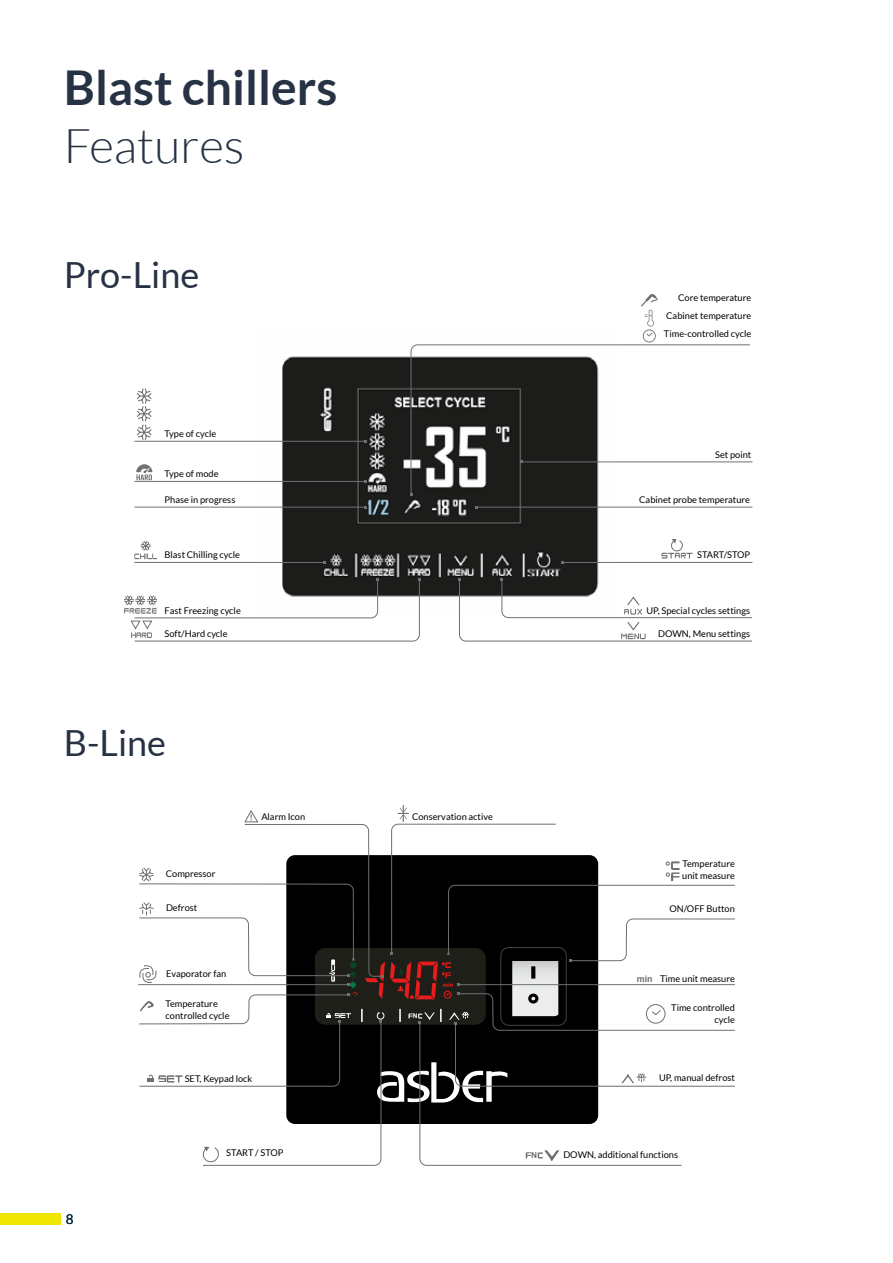
<style>
.page{position:relative;width:893px;height:1263px;background:#fff}
.page>*{position:absolute;margin:0;border:0;box-sizing:border-box;transform-origin:0 0}
.t1{font:700 48px "Lato";color:#273344}
.t2{font:300 48px "Lato";color:#273344}
.t3{font:36px "Lato";color:#273344}
.t4{font:13.5px "Lato";color:#002a42}
.t5{font:9.3px/11.6px "Lato";color:#000}
.t6{font:700 8.4px "Arial";color:#6f7070}
.t7{font:700 6.75px "Arial";color:#fff}
.t8{font:700 5.85px "Arial";color:#e81d1b}
.s1{font-family:"Arial";font-weight:700;font-size:9px;color:#6f7070}
</style>
<div class="page">
<div style="left:0;top:1213px;width:61px;height:11px;background:#f0e700"></div>
<hr style="left:138px;top:984px;width:210px;height:1px;background:#6f7070">
<svg style="left:139px;top:805px;width:596px;height:361px"></svg>
<img style="left:255px;top:356px;width:363px;height:241px">
<hr style="left:134px;top:441px;width:232px;height:1px;background:#6f7070">
<hr style="left:521px;top:462px;width:231px;height:1px;background:#6f7070">
<hr style="left:134px;top:481px;width:232px;height:1px;background:#6f7070">
<hr style="left:134px;top:507px;width:232px;height:1px;background:#6f7070">
<hr style="left:476px;top:507px;width:276px;height:1px;background:#6f7070">
<hr style="left:134px;top:562px;width:191px;height:1px;background:#6f7070">
<hr style="left:562px;top:562px;width:190px;height:1px;background:#6f7070">
<svg style="left:641px;top:294px;width:17px;height:48px"></svg>
<svg style="left:410px;top:344px;width:340px;height:151px"></svg>
<svg style="left:136px;top:464px;width:16px;height:16px"></svg>
<svg style="left:136px;top:388px;width:17px;height:53px"></svg>
<svg style="left:124px;top:578px;width:297px;height:64px"></svg>
<svg style="left:458px;top:578px;width:295px;height:64px"></svg>
<svg style="left:661px;top:539px;width:31px;height:19px"></svg>
<svg style="left:134px;top:541px;width:23px;height:18px"></svg>
<h1 class="t1" style="left:64px;top:60px;width:275px">Blast chillers</h1>
<h1 class="t2" style="left:64px;top:120px;width:182px">Features</h1>
<h2 class="t3" style="left:64px;top:255px;width:137px">Pro-Line</h2>
<p class="t5" style="left:165px;top:428px;width:53px">Type of cycle</p>
<p class="t5" style="left:165px;top:468px;width:55px">Type of mode</p>
<p class="t5" style="left:165px;top:494px;width:72px">Phase in progress</p>
<p class="t5" style="left:165px;top:549px;width:77px">Blast Chilling cycle</p>
<p class="t5" style="left:664px;top:289px;width:89px;line-height:18px;text-align:justify;text-indent:14px">Core temperature Cabinet temperature Time-controlled cycle</p>
<p class="t5" style="left:715px;top:448px;width:38px">Set point</p>
<p class="t5" style="left:639px;top:494px;width:112px">Cabinet probe temperature</p>
<p class="t5" style="left:697px;top:549px;width:54px">START/STOP</p>
<p class="t5" style="left:646px;top:604px;width:105px">UP, Special cycles settings</p>
<p class="t5" style="left:165px;top:605px;width:78px">Fast Freezing cycle</p>
<p class="t5" style="left:165px;top:628px;width:64px">Soft/Hard cycle</p>
<p class="t5" style="left:658px;top:628px;width:93px">DOWN, Menu settings</p>
<h2 class="t3" style="left:64px;top:723px;width:104px">B-Line</h2>
<p class="t5" style="left:166px;top:868px;width:51px">Compressor</p>
<p class="t5" style="left:166px;top:902px;width:33px">Defrost</p>
<p class="t5" style="left:261px;top:811px;width:45px">Alarm Icon</p>
<p class="t5" style="left:412px;top:811px;width:82px">Conservation active</p>
<p class="t5" style="left:166px;top:967px;width:62px">Evaporator fan</p>
<p class="t5" style="left:166px;top:998px;width:65px">Temperature controlled cycle</p>
<p class="t5" style="left:185px;top:1073px;width:69px">SET, Keypad lock</p>
<p class="t7" style="left:413px;top:1011px;width:6px">N</p>
<p class="t8" style="left:443px;top:981px;width:12px">min</p>
<h3 class="t4" style="left:66px;top:1211px;width:9px">8</h3>
<p class="t5" style="left:226px;top:1147px;width:59px">START / STOP</p>
<p class="t5" style="left:682px;top:858px;width:54px">Temperature unit measure</p>
<p class="t5" style="left:669px;top:903px;width:67px">ON/OFF Button</p>
<p class="t5" style="left:637px;top:972px;width:100px"><span class="s1">min</span> Time unit measure</p>
<p class="t5" style="left:671px;top:1002px;width:65px;text-align:right">Time controlled cycle</p>
<p class="t5" style="left:659px;top:1072px;width:77px">UP, manual defrost</p>
<p class="t6" style="left:531px;top:1149px;width:8px">N</p>
<p class="t5" style="left:563px;top:1149px;width:116px">DOWN, additional functions</p>
</div>
